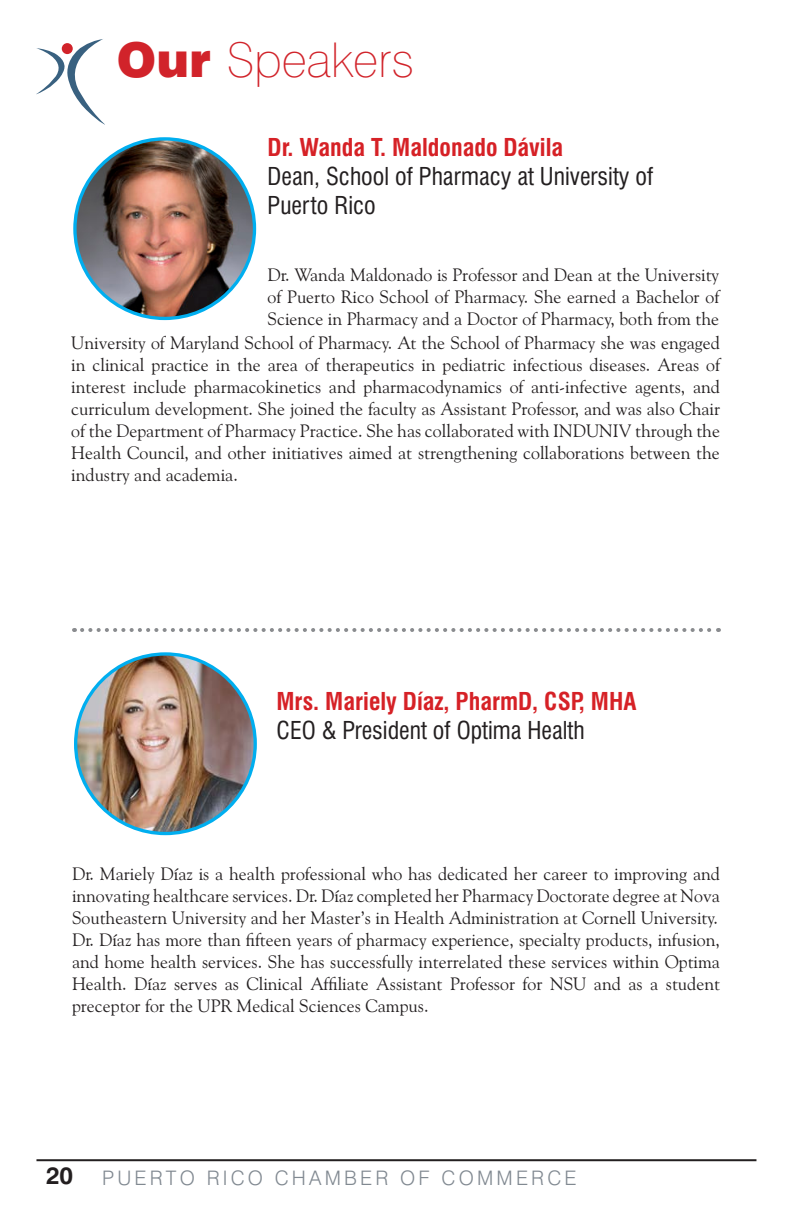
<style>
.page{position:relative;width:792px;height:1224px;background:#fff}
.page>*{position:absolute;margin:0;border:0;box-sizing:border-box;transform-origin:0 0}
.t1{font:100 48px "Swiss 721 BT";color:#d1232a}
.t2{font:condensed 24px/28.8px "Swiss 721 BT";color:#231f20}
.t3{font:700 condensed 24px "Swiss 721 BT";color:#d62126}
.t4{font:300 20px "Swiss 721 BT";letter-spacing:.16em;color:#818991}
.t5{font:18px/22px "Goudy Old Style BT";color:#231f20;text-align:justify}
.s1{font-weight:900}
.s2{font-weight:700;font-size:24px;color:#231f20}
</style>
<div class="page">
<svg style="left:82px;top:628px;width:637px;height:4px"></svg>
<svg style="left:36px;top:39px;width:69px;height:86px"></svg>
<div style="left:62px;top:43px;width:11px;height:11px;background:#d1232a;border-radius:50%"></div>
<hr style="left:36px;top:1159px;width:720px;height:2px;background:#231f20">
<img style="left:76px;top:654px;width:179px;height:180px;border-radius:90px">
<img style="left:75px;top:139px;width:179px;height:179px;border-radius:90px">
<p class="t1" style="left:117px;top:31px;width:299px"><span class="s1">Our</span> Speakers</p>
<p class="t3" style="left:268px;top:133px;width:297px">Dr. Wanda T. Maldonado Dávila</p>
<p class="t2" style="left:268px;top:162px;width:387px">Dean, School of Pharmacy at University of<br>Puerto Rico</p>
<p class="t5" style="left:268px;top:263px;width:453px">Dr. Wanda Maldonado is Professor and Dean at the University of Puerto Rico School of Pharmacy. She earned a Bachelor of Science in Pharmacy and a Doctor of Pharmacy, both from the</p>
<p class="t5" style="left:71px;top:331px;width:650px">University of Maryland School of Pharmacy. At the School of Pharmacy she was engaged in clinical practice in the area of therapeutics in pediatric infectious diseases. Areas of interest include pharmacokinetics and pharmacodynamics of anti-infective agents, and curriculum development. She joined the faculty as Assistant Professor, and was also Chair of the Department of Pharmacy Practice. She has collaborated with INDUNIV through the Health Council, and other initiatives aimed at strengthening collaborations between the industry and academia.</p>
<p class="t3" style="left:276px;top:687px;width:362px">Mrs. Mariely Díaz, PharmD, CSP, MHA</p>
<p class="t2" style="left:276px;top:716px;width:310px">CEO &amp; President of Optima Health</p>
<p class="t5" style="left:72px;top:862px;width:650px">Dr. Mariely Díaz is a health professional who has dedicated her career to improving and innovating healthcare services. Dr. Díaz completed her Pharmacy Doctorate degree at Nova Southeastern University and her Master’s in Health Administration at Cornell University.</p>
<p class="t5" style="left:72px;top:928px;width:650px">Dr. Díaz has more than fifteen years of pharmacy experience, specialty products, infusion, and home health services. She has successfully interrelated these services within Optima Health. Díaz serves as Clinical Affiliate Assistant Professor for NSU and as a student preceptor for the UPR Medical Sciences Campus.</p>
<p class="t4" style="left:46px;top:1166px;width:532px"><span class="s2">20</span> PUERTO RICO CHAMBER OF COMMERCE</p>
</div>
